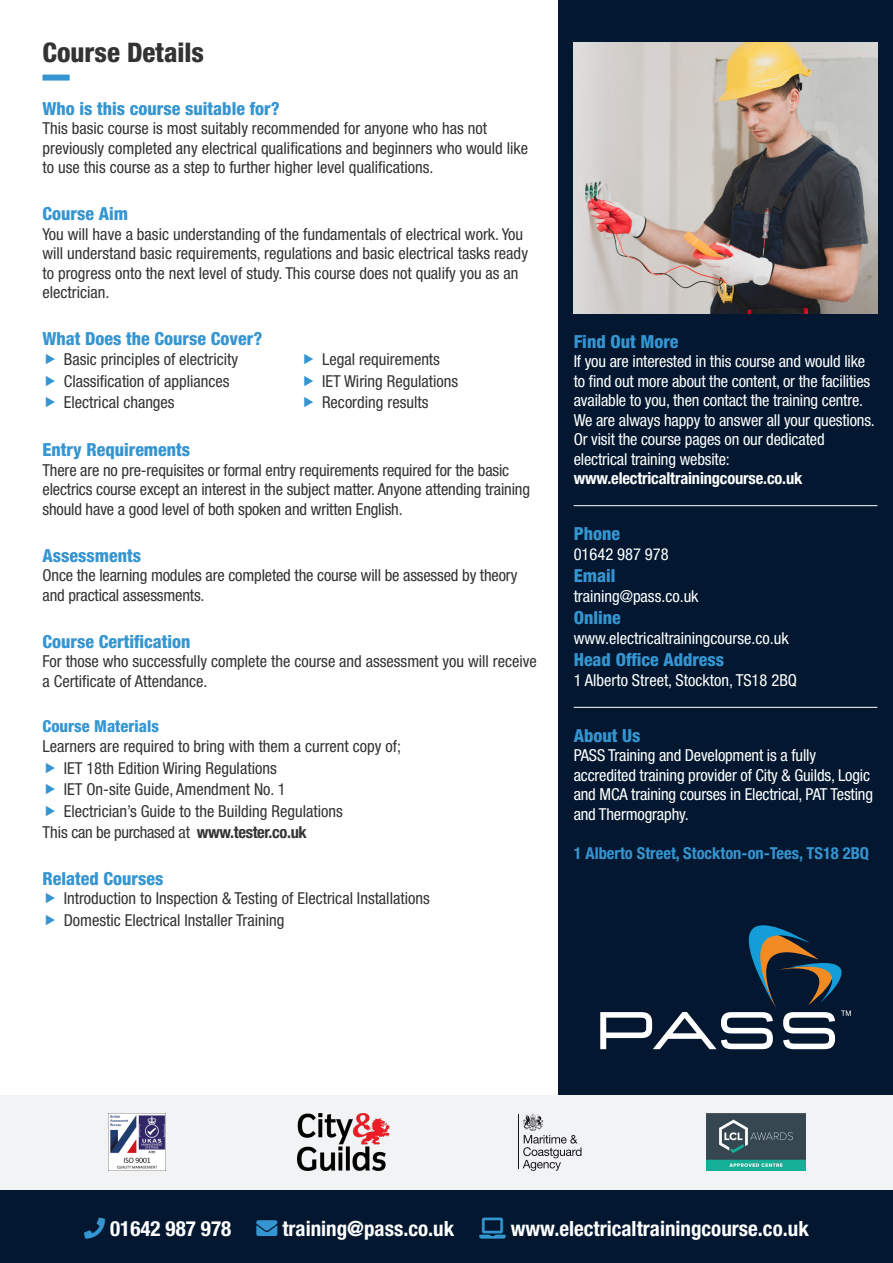
<style>
.page{position:relative;width:893px;height:1263px;background:#fff}
.page>*{position:absolute;margin:0;border:0;box-sizing:border-box;transform-origin:0 0}
.t1{font:800 condensed 27px "Helvetica Neue LT Pro";color:#333}
.t2{font:700 condensed 21px "Helvetica Neue LT Pro";color:#fff}
.t3{font:800 condensed 18px "Helvetica Neue LT Pro";color:#3595d1}
.t4{font:condensed 16.5px/19.5px "Helvetica Neue LT Pro";color:#333}
.t5{font:condensed 16.5px/19.5px "Helvetica Neue LT Pro";letter-spacing:-.01em;color:#fff}
.t6{font:700 condensed 16.5px "Helvetica Neue LT Pro";color:#3595d1}
.t7{font:condensed 16.5px "Helvetica Neue LT Pro";letter-spacing:-.02em;color:#333}
.t8{font:700 condensed 16.5px "Helvetica Neue LT Pro";letter-spacing:-.01em;color:#fff}
.t9{font:800 condensed 16.5px "Helvetica Neue LT Pro";color:#3595d1}
.s1{font-weight:700}
.s2{color:#3595d1}
</style>
<div class="page">
<div style="left:558px;top:0;width:335px;height:1095px;background:#031830"></div>
<div style="left:43px;top:75px;width:27px;height:6px;background:#3595d1"></div>
<img style="left:574px;top:43px;width:303px;height:270px">
<div style="left:0;top:1190px;width:893px;height:73px;background:#031830"></div>
<svg style="left:600px;top:925px;width:251px;height:124px"></svg>
<hr style="left:574px;top:505px;width:303px;height:1px;background:#fff">
<hr style="left:574px;top:707px;width:303px;height:1px;background:#fff">
<div style="left:0;top:1095px;width:893px;height:95px;background:#f2f3f4"></div>
<img style="left:297px;top:1114px;width:92px;height:57px">
<hr style="left:518px;top:1114px;width:1px;height:54px;background:#17141a">
<svg style="left:523px;top:1114px;width:58px;height:57px"></svg>
<img style="left:109px;top:1114px;width:57px;height:57px">
<img style="left:706px;top:1114px;width:99px;height:57px">
<p class="t1" style="left:43px;top:35px;width:163px">Course Details</p>
<p class="t3" style="left:43px;top:97px;width:239px">Who is this course suitable for?</p>
<p class="t4" style="left:43px;top:118px;width:487px">This basic course is most suitably recommended for anyone who has not previously completed any electrical qualifications and beginners who would like to use this course as a step to further higher level qualifications.</p>
<p class="t3" style="left:43px;top:202px;width:87px">Course Aim</p>
<p class="t4" style="left:43px;top:224px;width:487px">You will have a basic understanding of the fundamentals of electrical work. You will understand basic requirements, regulations and basic electrical tasks ready to progress onto the next level of study. This course does not qualify you as an electrician.</p>
<p class="t3" style="left:43px;top:327px;width:221px">What Does the Course Cover?</p>
<p class="t4" style="left:64px;top:349px;width:176px">Basic principles of electricity</p>
<p class="t4" style="left:64px;top:371px;width:167px">Classification of appliances</p>
<p class="t4" style="left:64px;top:393px;width:112px">Electrical changes</p>
<p class="t4" style="left:322px;top:349px;width:119px">Legal requirements</p>
<p class="t4" style="left:322px;top:371px;width:138px">IET Wiring Regulations</p>
<p class="t4" style="left:322px;top:393px;width:108px">Recording results</p>
<p class="t3" style="left:43px;top:439px;width:149px">Entry Requirements</p>
<p class="t4" style="left:43px;top:460px;width:468px">There are no pre-requisites or formal entry requirements required for the basic</p>
<p class="t4" style="left:43px;top:480px;width:489px">electrics course except an interest in the subject matter. Anyone attending training should have a good level of both spoken and written English.</p>
<p class="t3" style="left:43px;top:544px;width:100px">Assessments</p>
<p class="t4" style="left:43px;top:566px;width:477px">Once the learning modules are completed the course will be assessed by theory and practical assessments.</p>
<p class="t3" style="left:43px;top:630px;width:150px">Course Certification</p>
<p class="t4" style="left:43px;top:651px;width:496px">For those who successfully complete the course and assessment you will receive a Certificate of Attendance.</p>
<p class="t9" style="left:43px;top:716px;width:118px">Course Materials</p>
<p class="t4" style="left:43px;top:736px;width:360px">Learners are required to bring with them a current copy of;</p>
<p class="t4" style="left:64px;top:758px;width:215px">IET 18th Edition Wiring Regulations</p>
<p class="t4" style="left:64px;top:779px;width:224px">IET On-site Guide, Amendment No. 1</p>
<p class="t4" style="left:64px;top:801px;width:281px">Electrician’s Guide to the Building Regulations</p>
<p class="t7" style="left:43px;top:823px;width:266px">This can be purchased at <span class="s1">www.tester.co.uk</span></p>
<p class="t3" style="left:43px;top:867px;width:123px">Related Courses</p>
<p class="t4" style="left:64px;top:888px;width:368px">Introduction to Inspection &amp; Testing of Electrical Installations</p>
<p class="t4" style="left:64px;top:910px;width:222px">Domestic Electrical Installer Training</p>
<p class="t3" style="left:574px;top:330px;width:106px">Find Out More</p>
<p class="t5" style="left:574px;top:351px;width:303px">If you are interested in this course and would like to find out more about the content, or the facilities available to you, then contact the training centre.<br>We are always happy to answer all your questions.<br>Or visit the course pages on our dedicated electrical training website:</p>
<p class="t8" style="left:574px;top:468px;width:230px">www.electricaltrainingcourse.co.uk</p>
<p class="t3" style="left:574px;top:523px;width:48px">Phone</p>
<p class="t5" style="left:574px;top:544px;width:97px">01642 987 978</p>
<p class="t3" style="left:574px;top:565px;width:43px">Email</p>
<p class="t5" style="left:574px;top:586px;width:126px">training@pass.co.uk</p>
<p class="t3" style="left:574px;top:607px;width:49px">Online</p>
<p class="t5" style="left:574px;top:628px;width:217px">www.electricaltrainingcourse.co.uk</p>
<p class="t3" style="left:574px;top:649px;width:152px">Head Office Address</p>
<p class="t5" style="left:574px;top:670px;width:225px">1 Alberto Street, Stockton, TS18 2BQ</p>
<p class="t3" style="left:574px;top:724px;width:68px">About Us</p>
<p class="t5" style="left:574px;top:746px;width:301px">PASS Training and Development is a fully accredited training provider of City &amp; Guilds, Logic and MCA training courses in Electrical, PAT Testing and Thermography.</p>
<p class="t6" style="left:574px;top:843px;width:297px">1 Alberto Street, Stockton-on-Tees, TS18 2BQ</p>
<p class="t2" style="left:110px;top:1215px;width:346px">01642 987 978 <span class="s2">→</span> training@pass.co.uk</p>
<p class="t2" style="left:511px;top:1215px;width:300px">www.electricaltrainingcourse.co.uk</p>
</div>
